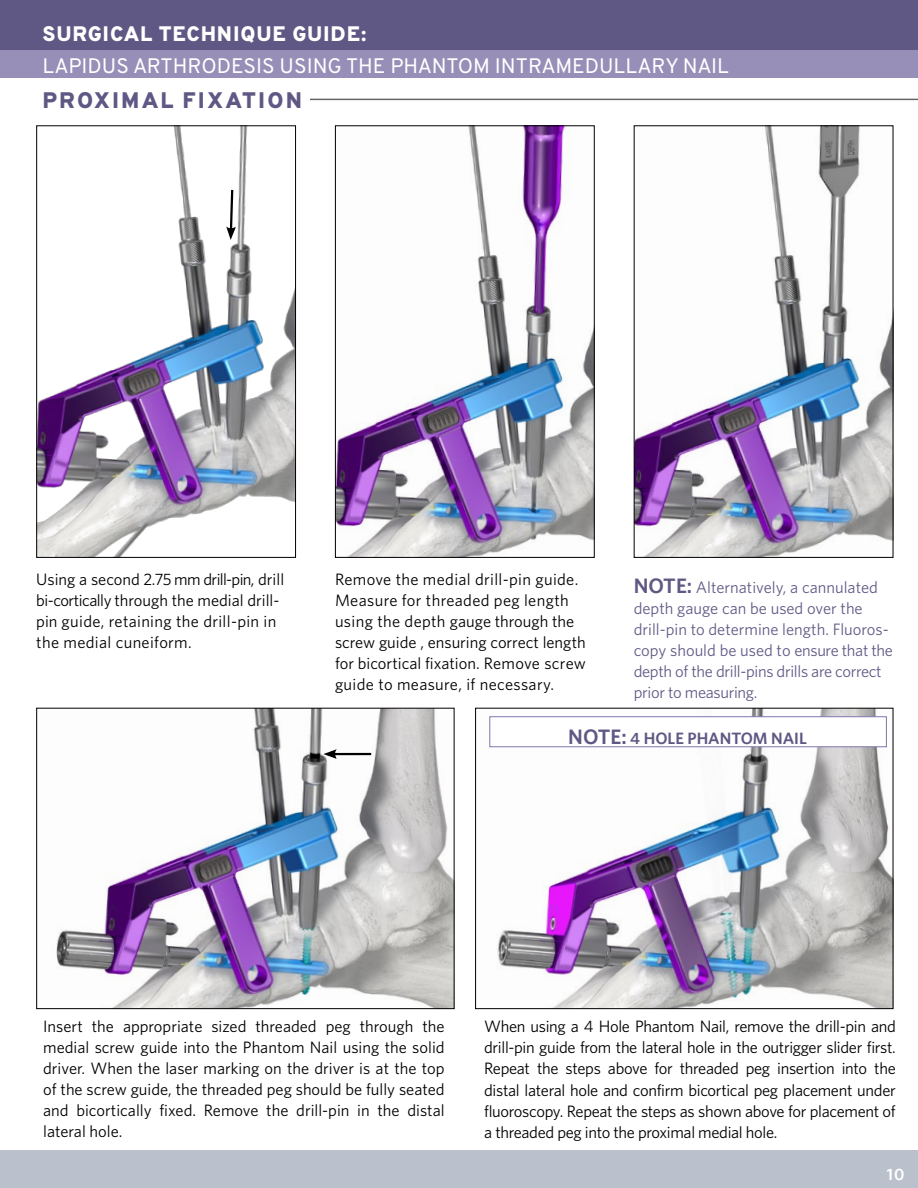
<style>
.page{position:relative;width:918px;height:1188px;background:#fff}
.page>*{position:absolute;margin:0;border:0;box-sizing:border-box;transform-origin:0 0}
.t1{font:800 22.5px "Overpass";letter-spacing:.1em;color:#605884}
.t2{font:21px "Overpass";color:#fff}
.t3{font:800 21px "Overpass";letter-spacing:.04em;color:#fff}
.t4{font:16.5px/21px "Whitney";color:#000}
.t5{font:16.5px/21px "Whitney";color:#635a86}
.t6{font:600 16.5px "Whitney";color:#605884}
.t7{font:600 16.5px "Whitney";color:#fff}
.s1{font-weight:600;font-size:21px;color:#605884}
.s2{font-size:21px}
</style>
<div class="page">
<div style="left:0;top:48px;width:918px;height:30px;background:#978fb8"></div>
<div style="left:0;top:0;width:918px;height:50px;background:#605884"></div>
<div style="left:0;top:1150px;width:918px;height:38px;background:#bac1cc"></div>
<img style="left:38px;top:127px;width:256px;height:429px">
<div style="left:36px;top:125px;width:260px;height:433px;border:1px solid #000"></div>
<img style="left:337px;top:127px;width:256px;height:429px">
<div style="left:335px;top:125px;width:260px;height:433px;border:1px solid #000"></div>
<img style="left:636px;top:127px;width:255px;height:429px">
<img style="left:56px;top:710px;width:396px;height:297px">
<div style="left:36px;top:708px;width:418px;height:301px;border:1px solid #000"></div>
<img style="left:489px;top:710px;width:402px;height:297px">
<div style="left:475px;top:708px;width:418px;height:301px;border:1px solid #000"></div>
<svg style="left:226px;top:188px;width:10px;height:52px"></svg>
<hr style="left:333px;top:753px;width:38px;height:2px;background:#000">
<svg style="left:323px;top:749px;width:14px;height:10px"></svg>
<hr style="left:310px;top:99px;width:608px;height:1px;background:#666767">
<div style="left:490px;top:717px;width:397px;height:30px;background:#fff;border:1px solid #7f77ac"></div>
<p class="t3" style="left:43px;top:21px;width:325px">SURGICAL TECHNIQUE GUIDE:</p>
<p class="t2" style="left:43px;top:52px;width:688px">LAPIDUS ARTHRODESIS USING THE PHANTOM INTRAMEDULLARY NAIL</p>
<h1 class="t1" style="left:43px;top:86px;width:261px">PROXIMAL FIXATION</h1>
<p class="t4" style="left:36px;top:568px;width:249px">Using a second 2.75 mm drill-pin, drill bi-cortically through the medial drill&shy;pin guide, retaining the drill-pin in the medial cuneiform.</p>
<p class="t4" style="left:335px;top:568px;width:252px">Remove the medial drill-pin guide.<br>Measure for threaded peg length using the depth gauge through the screw guide , ensuring correct length for bicortical fixation. Remove screw guide to measure, if necessary.</p>
<p class="t5" style="left:634px;top:576px;width:261px"><span class="s1">NOTE:</span> Alternatively, a cannulated depth gauge can be used over the drill-pin to determine length. Fluoros&shy;copy should be used to ensure that the depth of the drill-pins drills are correct prior to measuring.</p>
<p class="t6" style="left:568px;top:728px;width:240px"><span class="s2">NOTE:</span> 4 HOLE PHANTOM NAIL</p>
<p class="t4" style="left:43px;top:1016px;width:403px;text-align:justify">Insert the appropriate sized threaded peg through the medial screw guide into the Phantom Nail using the solid driver. When the laser marking on the driver is at the top of the screw guide, the threaded peg should be fully seated and bicortically fixed. Remove the drill-pin in the distal lateral hole.</p>
<p class="t4" style="left:484px;top:1016px;width:413px;text-align:justify">When using a 4 Hole Phantom Nail, remove the drill-pin and drill-pin guide from the lateral hole in the outrigger slider first.<br>Repeat the steps above for threaded peg insertion into the distal lateral hole and confirm bicortical peg placement under fluoroscopy. Repeat the steps as shown above for placement of a threaded peg into the proximal medial hole.</p>
<p class="t7" style="left:887px;top:1164px;width:19px">10</p>
</div>
